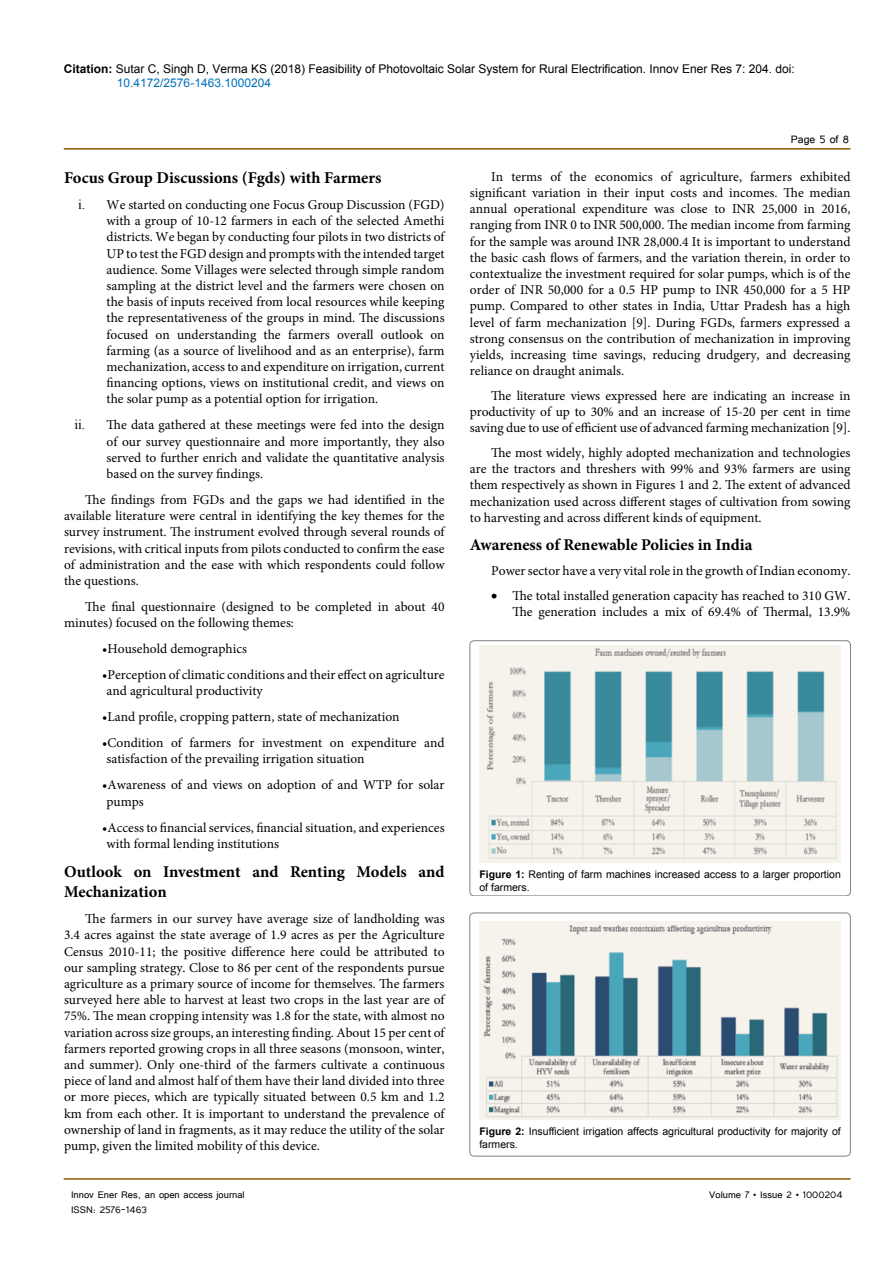
<style>
.page{position:relative;width:893px;height:1263px;background:#fff}
.page>*{position:absolute;margin:0;border:0;box-sizing:border-box;transform-origin:0 0}
.t1{font:700 16.5px/19.8px "Minion Pro";color:#000}
.t2{font:13.5px/16.2px "Minion Pro";color:#000;text-align:justify}
.t3{font:13.5px "Tunga";color:#000}
.t4{font:12px/14.4px "Arial";color:#000}
.t5{font:12px "Tunga";color:#000}
.t6{font:10.5px/12.6px "Arial";color:#000}
.s1{font-weight:700}
.s2{color:#0072bc}
.s3{font-family:"Times New Roman"}
</style>
<div class="page">
<hr style="left:64px;top:148px;width:786px;height:2px;background:#905501">
<hr style="left:64px;top:1179px;width:786px;height:1px;background:#905501">
<img style="left:479px;top:646px;width:362px;height:216px">
<div style="left:470px;top:641px;width:380px;height:255px;border:1px solid #000;border-radius:4px"></div>
<img style="left:479px;top:921px;width:362px;height:198px">
<div style="left:470px;top:913px;width:380px;height:243px;border:1px solid #000;border-radius:4px"></div>
<p class="t4" style="left:117px;top:61px;width:679px;text-indent:-53px"><span class="s1">Citation:</span> Sutar C, Singh D, Verma KS (2018) Feasibility of Photovoltaic Solar System for Rural Electrification. Innov Ener Res 7: 204. doi:<br><span class="s2">10.4172/2576-1463.1000204</span></p>
<p class="t1" style="left:64px;top:168px;width:319px">Focus Group Discussions (Fgds) with Farmers</p>
<p class="t2" style="left:107px;top:197px;width:340px;text-indent:-28px"><span class="s3">i.</span> We started on conducting one Focus Group Discussion (FGD) with a group of 10-12 farmers in each of the selected Amethi districts. We began by conducting four pilots in two districts of UP to test the FGD design and prompts with the intended target audience. Some Villages were selected through simple random sampling at the district level and the farmers were chosen on the basis of inputs received from local resources while keeping the representativeness of the groups in mind. The discussions focused on understanding the farmers overall outlook on farming (as a source of livelihood and as an enterprise), farm mechanization, access to and expenditure on irrigation, current financing options, views on institutional credit, and views on the solar pump as a potential option for irrigation.</p>
<p class="t2" style="left:107px;top:417px;width:340px;text-indent:-32px"><span class="s3">ii.</span> The data gathered at these meetings were fed into the design of our survey questionnaire and more importantly, they also served to further enrich and validate the quantitative analysis based on the survey findings.</p>
<p class="t2" style="left:64px;top:492px;width:382px;text-indent:21px">The findings from FGDs and the gaps we had identified in the available literature were central in identifying the key themes for the survey instrument. The instrument evolved through several rounds of revisions, with critical inputs from pilots conducted to confirm the ease of administration and the ease with which respondents could follow the questions.</p>
<p class="t2" style="left:64px;top:599px;width:382px;text-indent:21px">The final questionnaire (designed to be completed in about 40 minutes) focused on the following themes:</p>
<p class="t2" style="left:102px;top:641px;width:146px">•Household demographics</p>
<p class="t2" style="left:107px;top:667px;width:340px;text-indent:-4px">•Perception of climatic conditions and their effect on agriculture and agricultural productivity</p>
<p class="t2" style="left:102px;top:709px;width:299px">•Land profile, cropping pattern, state of mechanization</p>
<p class="t2" style="left:107px;top:735px;width:340px;text-indent:-4px">•Condition of farmers for investment on expenditure and satisfaction of the prevailing irrigation situation</p>
<p class="t2" style="left:107px;top:777px;width:339px;text-indent:-4px">•Awareness of and views on adoption of and WTP for solar pumps</p>
<p class="t2" style="left:107px;top:819px;width:340px;text-indent:-4px">•Access to financial services, financial situation, and experiences with formal lending institutions</p>
<p class="t1" style="left:64px;top:862px;width:382px">Outlook on Investment and Renting Models and<br>Mechanization</p>
<p class="t2" style="left:64px;top:911px;width:382px;text-indent:21px">The farmers in our survey have average size of landholding was 3.4 acres against the state average of 1.9 acres as per the Agriculture Census 2010-11; the positive difference here could be attributed to our sampling strategy. Close to 86 per cent of the respondents pursue agriculture as a primary source of income for themselves. The farmers surveyed here able to harvest at least two crops in the last year are of 75%. The mean cropping intensity was 1.8 for the state, with almost no variation across size groups, an interesting finding. About 15 per cent of farmers reported growing crops in all three seasons (monsoon, winter, and summer). Only one-third of the farmers cultivate a continuous piece of land and almost half of them have their land divided into three or more pieces, which are typically situated between 0.5 km and 1.2 km from each other. It is important to understand the prevalence of ownership of land in fragments, as it may reduce the utility of the solar pump, given the limited mobility of this device.</p>
<p class="t3" style="left:791px;top:131px;width:60px">Page 5 of 8</p>
<p class="t2" style="left:470px;top:168px;width:382px;text-indent:21px">In terms of the economics of agriculture, farmers exhibited significant variation in their input costs and incomes. The median annual operational expenditure was close to INR 25,000 in 2016, ranging from INR 0 to INR 500,000. The median income from farming for the sample was around INR 28,000.4 It is important to understand the basic cash flows of farmers, and the variation therein, in order to contextualize the investment required for solar pumps, which is of the order of INR 50,000 for a 0.5 HP pump to INR 450,000 for a 5 HP pump. Compared to other states in India, Uttar Pradesh has a high level of farm mechanization [9]. During FGDs, farmers expressed a strong consensus on the contribution of mechanization in improving yields, increasing time savings, reducing drudgery, and decreasing reliance on draught animals.</p>
<p class="t2" style="left:470px;top:388px;width:382px;text-indent:21px">The literature views expressed here are indicating an increase in productivity of up to 30% and an increase of 15-20 per cent in time saving due to use of efficient use of advanced farming mechanization [9].</p>
<p class="t2" style="left:470px;top:445px;width:382px;text-indent:21px">The most widely, highly adopted mechanization and technologies are the tractors and threshers with 99% and 93% farmers are using them respectively as shown in Figures 1 and 2. The extent of advanced mechanization used across different stages of cultivation from sowing to harvesting and across different kinds of equipment.</p>
<p class="t1" style="left:470px;top:535px;width:284px">Awareness of Renewable Policies in India</p>
<p class="t2" style="left:491px;top:562px;width:361px">Power sector have a very vital role in the growth of Indian economy.</p>
<p class="t2" style="left:491px;top:587px;width:361px;text-align:right">• The total installed generation capacity has reached to 310 GW.<br>The generation includes a mix of 69.4% of Thermal, 13.9%</p>
<p class="t6" style="left:479px;top:868px;width:363px"><span class="s1">Figure 1:</span> Renting of farm machines increased access to a larger proportion of farmers.</p>
<p class="t6" style="left:479px;top:1125px;width:363px"><span class="s1">Figure 2:</span> Insufficient irrigation affects agricultural productivity for majority of farmers.</p>
<p class="t5" style="left:71px;top:1187px;width:175px">Innov Ener Res, an open access journal</p>
<p class="t5" style="left:709px;top:1187px;width:135px">Volume 7 • Issue 2 • 1000204</p>
<p class="t5" style="left:71px;top:1202px;width:77px">ISSN: 2576-1463</p>
</div>
